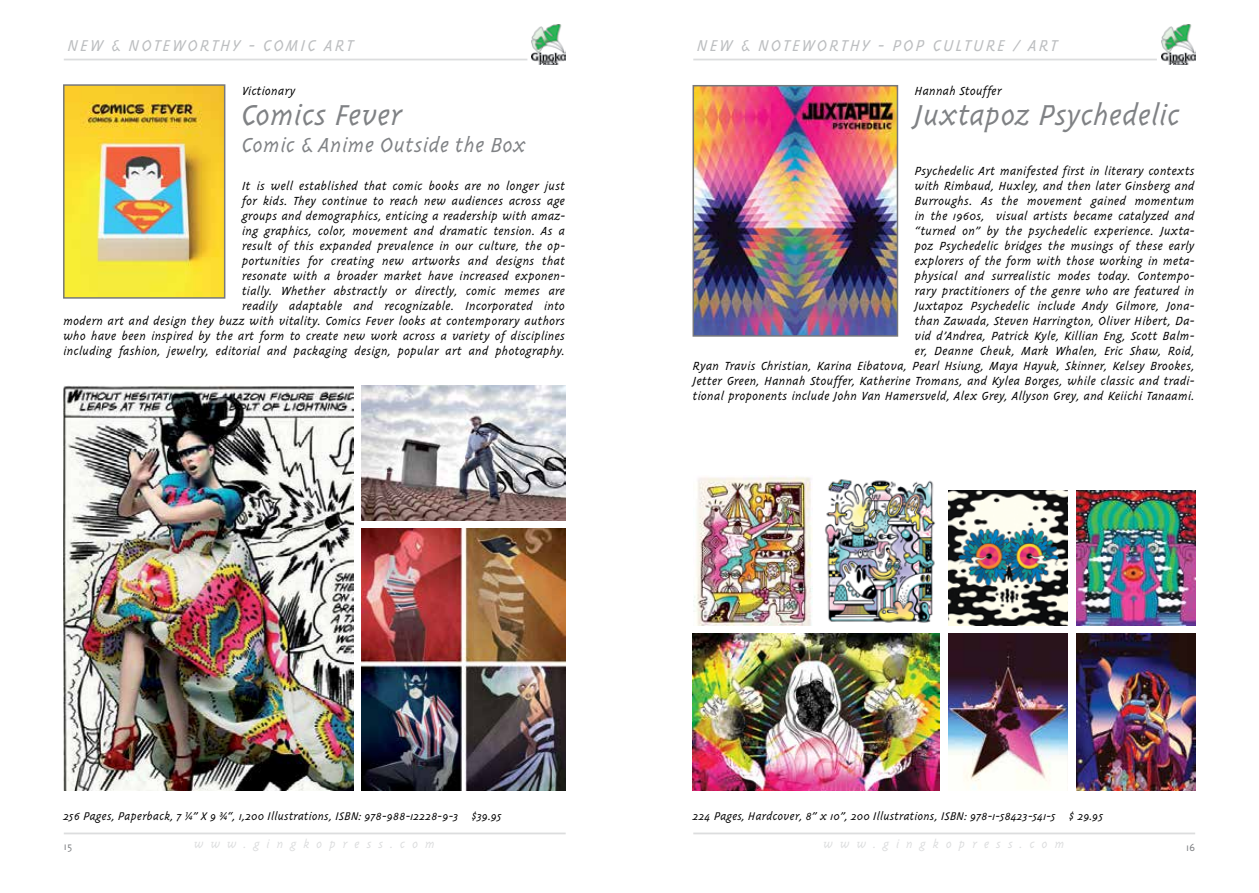
<style>
.page{position:relative;width:1259px;height:893px;background:#fff}
.page>*{position:absolute;margin:0;border:0;box-sizing:border-box;transform-origin:0 0}
.t1{font:italic 300 33px "Triplex";letter-spacing:-.015em;color:#808285}
.t2{font:italic 300 23.25px "Triplex";color:#808285}
.t3{font:italic 300 18px "Triplex";letter-spacing:.1em;color:#bcbec0}
.t4{font:italic 300 13.5px/15px "Triplex";color:#000;text-align:right}
.t5{font:italic 300 13.5px "Triplex";letter-spacing:.5em;color:#dcddde}
.t6{font:italic 300 12.75px "Triplex";color:#000}
.t7{font:300 12px "Triplex";color:#808285}
</style>
<div class="page">
<img style="left:1161px;top:24px;width:34px;height:41px">
<hr style="left:693px;top:59px;width:464px;height:1px;background:#dcddde">
<hr style="left:693px;top:832px;width:502px;height:2px;background:#dcddde">
<img style="left:532px;top:24px;width:34px;height:41px">
<hr style="left:64px;top:59px;width:463px;height:1px;background:#dcddde">
<hr style="left:64px;top:832px;width:502px;height:2px;background:#dcddde">
<img style="left:695px;top:88px;width:200px;height:246px">
<div style="left:692px;top:85px;width:206px;height:252px;border:2px solid #77787b"></div>
<img style="left:693px;top:476px;width:119px;height:149px">
<img style="left:824px;top:479px;width:112px;height:144px">
<img style="left:1076px;top:490px;width:119px;height:135px">
<img style="left:693px;top:634px;width:247px;height:156px">
<img style="left:948px;top:634px;width:119px;height:156px">
<img style="left:1076px;top:634px;width:119px;height:156px">
<img style="left:948px;top:490px;width:119px;height:135px">
<img style="left:66px;top:87px;width:156px;height:209px">
<div style="left:63px;top:84px;width:162px;height:215px;border:2px solid #77787b"></div>
<img style="left:361px;top:385px;width:205px;height:135px">
<img style="left:64px;top:385px;width:289px;height:405px">
<img style="left:361px;top:529px;width:205px;height:261px">
<h3 class="t3" style="left:68px;top:36px;width:287px">NEW &amp; NOTEWORTHY - COMIC ART</h3>
<h3 class="t3" style="left:697px;top:36px;width:362px">NEW &amp; NOTEWORTHY - POP CULTURE / ART</h3>
<p class="t4" style="left:242px;top:84px;width:55px">Victionary</p>
<h1 class="t1" style="left:242px;top:99px;width:163px">Comics Fever</h1>
<h2 class="t2" style="left:242px;top:134px;width:286px">Comic &amp; Anime Outside the Box</h2>
<p class="t4" style="left:64px;top:179px;width:503px">It is well established that comic books are no longer just<br>for kids. They continue to reach new audiences across age<br>groups and demographics, enticing a readership with amaz-<br>ing graphics, color, movement and dramatic tension. As a<br>result of this expanded prevalence in our culture, the op-<br>portunities for creating new artworks and designs that<br>resonate with a broader market have increased exponen-<br>tially. Whether abstractly or directly, comic memes are<br>readily adaptable and recognizable. Incorporated into<br>modern art and design they buzz with vitality. Comics Fever looks at contemporary authors who have been inspired by the art form to create new work across a variety of disciplines including fashion, jewelry, editorial and packaging design, popular art and photography.</p>
<p class="t4" style="left:915px;top:84px;width:89px">Hannah Stouffer</p>
<h1 class="t1" style="left:915px;top:99px;width:268px">Juxtapoz Psychedelic</h1>
<p class="t4" style="left:693px;top:164px;width:503px">Psychedelic Art manifested first in literary contexts<br>with Rimbaud, Huxley, and then later Ginsberg and<br>Burroughs. As the movement gained momentum<br>in the 1960s, visual artists became catalyzed and<br>“turned on” by the psychedelic experience. Juxta-<br>poz Psychedelic bridges the musings of these early<br>explorers of the form with those working in meta-<br>physical and surrealistic modes today. Contempo-<br>rary practitioners of the genre who are featured in<br>Juxtapoz Psychedelic include Andy Gilmore, Jona-<br>than Zawada, Steven Harrington, Oliver Hibert, Da-<br>vid d’Andrea, Patrick Kyle, Killian Eng, Scott Balm-<br>er, Deanne Cheuk, Mark Whalen, Eric Shaw, Roid,<br>Ryan Travis Christian, Karina Eibatova, Pearl Hsiung, Maya Hayuk, Skinner, Kelsey Brookes, Jetter Green, Hannah Stouffer, Katherine Tromans, and Kylea Borges, while classic and tradi&shy;tional proponents include John Van Hamersveld, Alex Grey, Allyson Grey, and Keiichi Tanaami.</p>
<p class="t6" style="left:64px;top:810px;width:440px">256 Pages, Paperback, 7 ¼” X 9 ¾“, 1,200 Illustrations, ISBN: 978-988-12228-9-3 $39.95</p>
<p class="t6" style="left:693px;top:810px;width:412px">224 Pages, Hardcover, 8” x 10”, 200 Illustrations, ISBN: 978-1-58423-541-5 $ 29.95</p>
<p class="t7" style="left:64px;top:840px;width:10px">15</p>
<p class="t5" style="left:194px;top:837px;width:243px">www.gingkopress.com</p>
<p class="t5" style="left:824px;top:837px;width:243px">www.gingkopress.com</p>
<p class="t7" style="left:1186px;top:841px;width:10px">16</p>
</div>
